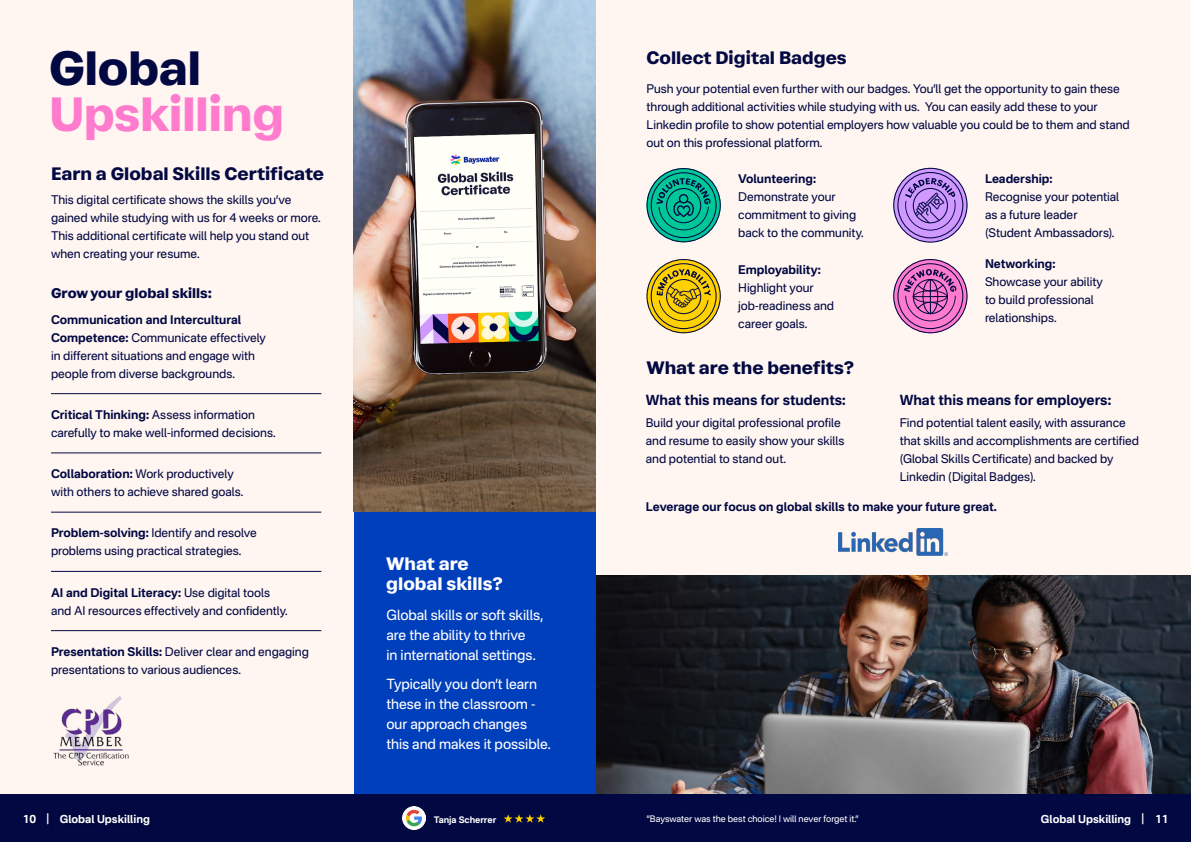
<style>
.page{position:relative;width:1191px;height:842px;background:#fff6f1}
.page>*{position:absolute;margin:0;border:0;box-sizing:border-box;transform-origin:0 0}
.t1{font:700 48px "Atak";letter-spacing:-.01em;color:#ff7bcd}
.t2{font:700 48px "Atak";letter-spacing:-.01em;color:#020842}
.t3{font:700 18px "Atak";color:#020842}
.t4{font:700 18px/20px "Atak";color:#fff}
.t5{font:14px/20px "Nacelle";color:#fff}
.t6{font:700 14px "Nacelle";letter-spacing:-.005em;color:#020842}
.t7{font:700 14px "Atak";color:#020842}
.t8{font:12px/18px "Nacelle";color:#020842}
.t9{font:700 12px "Nacelle";color:#020842}
.t10{font:700 11px "Nacelle";color:#fff}
.t11{font:9px "Nacelle";letter-spacing:-.005em;color:#fff}
.t12{font:700 9px "Nacelle";letter-spacing:-.005em;color:#fff}
.s1{font-weight:700}
</style>
<div class="page">
<img style="left:595px;top:575px;width:596px;height:220px">
<div style="left:354px;top:511px;width:241px;height:287px;background:#003fbc"></div>
<div style="left:0;top:795px;width:1191px;height:47px;background:#020842"></div>
<hr style="left:51px;top:393px;width:270px;height:1px;background:#020842">
<hr style="left:51px;top:453px;width:270px;height:1px;background:#020842">
<hr style="left:51px;top:512px;width:270px;height:1px;background:#020842">
<hr style="left:51px;top:571px;width:270px;height:1px;background:#020842">
<hr style="left:51px;top:630px;width:270px;height:1px;background:#020842">
<svg style="left:646px;top:168px;width:75px;height:74px"></svg>
<svg style="left:646px;top:259px;width:75px;height:74px"></svg>
<svg style="left:893px;top:259px;width:74px;height:74px"></svg>
<svg style="left:893px;top:168px;width:74px;height:75px"></svg>
<img style="left:354px;top:0;width:241px;height:511px">
<img style="left:839px;top:529px;width:108px;height:26px">
<svg style="left:504px;top:814px;width:41px;height:9px"></svg>
<img style="left:403px;top:807px;width:23px;height:23px">
<img style="left:53px;top:696px;width:76px;height:70px">
<h1 class="t2" style="left:49px;top:48px;width:154px">Global</h1>
<h1 class="t1" style="left:49px;top:94px;width:237px">Upskilling</h1>
<h2 class="t3" style="left:51px;top:166px;width:275px">Earn a Global Skills Certificate</h2>
<p class="t8" style="left:51px;top:192px;width:271px">This digital certificate shows the skills you’ve gained while studying with us for 4 weeks or more.<br>This additional certificate will help you stand out when creating your resume.</p>
<p class="t7" style="left:51px;top:288px;width:163px">Grow your global skills:</p>
<p class="t8" style="left:51px;top:311px;width:216px"><span class="s1">Communication and Intercultural Competence:</span> Communicate effectively in different situations and engage with people from diverse backgrounds.</p>
<p class="t8" style="left:51px;top:407px;width:226px"><span class="s1">Critical Thinking:</span> Assess information carefully to make well-informed decisions.</p>
<p class="t8" style="left:51px;top:466px;width:194px"><span class="s1">Collaboration:</span> Work productively with others to achieve shared goals.</p>
<p class="t8" style="left:51px;top:525px;width:207px"><span class="s1">Problem-solving:</span> Identify and resolve problems using practical strategies.</p>
<p class="t8" style="left:51px;top:584px;width:238px"><span class="s1">AI and Digital Literacy:</span> Use digital tools and AI resources effectively and confidently.</p>
<p class="t8" style="left:51px;top:644px;width:259px"><span class="s1">Presentation Skills:</span> Deliver clear and engaging presentations to various audiences.</p>
<h2 class="t4" style="left:386px;top:555px;width:118px">What are global skills?</h2>
<p class="t5" style="left:386px;top:606px;width:158px">Global skills or soft skills, are the ability to thrive<br>in international settings.</p>
<p class="t5" style="left:386px;top:675px;width:166px">Typically you don’t learn these in the classroom - our approach changes this and makes it possible.</p>
<h2 class="t3" style="left:646px;top:50px;width:202px">Collect Digital Badges</h2>
<p class="t8" style="left:646px;top:81px;width:485px">Push your potential even further with our badges. You’ll get the opportunity to gain these through additional activities while studying with us. You can easily add these to your Linkedin profile to show potential employers how valuable you could be to them and stand out on this professional platform.</p>
<p class="t9" style="left:738px;top:173px;width:79px">Volunteering:</p>
<p class="t8" style="left:738px;top:188px;width:127px">Demonstrate your commitment to giving back to the community.</p>
<p class="t9" style="left:985px;top:259px;width:72px">Networking:</p>
<p class="t8" style="left:985px;top:274px;width:119px">Showcase your ability to build professional relationships.</p>
<p class="t9" style="left:985px;top:173px;width:69px">Leadership:</p>
<p class="t8" style="left:985px;top:188px;width:136px">Recognise your potential as a future leader (Student Ambassadors).</p>
<p class="t9" style="left:738px;top:264px;width:84px">Employability:</p>
<p class="t8" style="left:738px;top:279px;width:97px">Highlight your job-readiness and career goals.</p>
<h2 class="t3" style="left:646px;top:360px;width:209px">What are the benefits?</h2>
<p class="t6" style="left:646px;top:394px;width:201px">What this means for students:</p>
<p class="t8" style="left:646px;top:415px;width:200px">Build your digital professional profile and resume to easily show your skills and potential to stand out.</p>
<p class="t9" style="left:646px;top:502px;width:352px">Leverage our focus on global skills to make your future great.</p>
<p class="t6" style="left:899px;top:394px;width:213px">What this means for employers:</p>
<p class="t8" style="left:899px;top:415px;width:241px">Find potential talent easily, with assurance that skills and accomplishments are certified (Global Skills Certificate) and backed by Linkedin (Digital Badges).</p>
<p class="t10" style="left:23px;top:814px;width:129px">10 | Global Upskilling</p>
<p class="t10" style="left:1041px;top:814px;width:129px">Global Upskilling | 11</p>
<p class="t12" style="left:434px;top:815px;width:64px">Tanja Scherrer</p>
<p class="t11" style="left:646px;top:815px;width:214px">“Bayswater was the best choice! I will never forget it.”</p>
</div>
